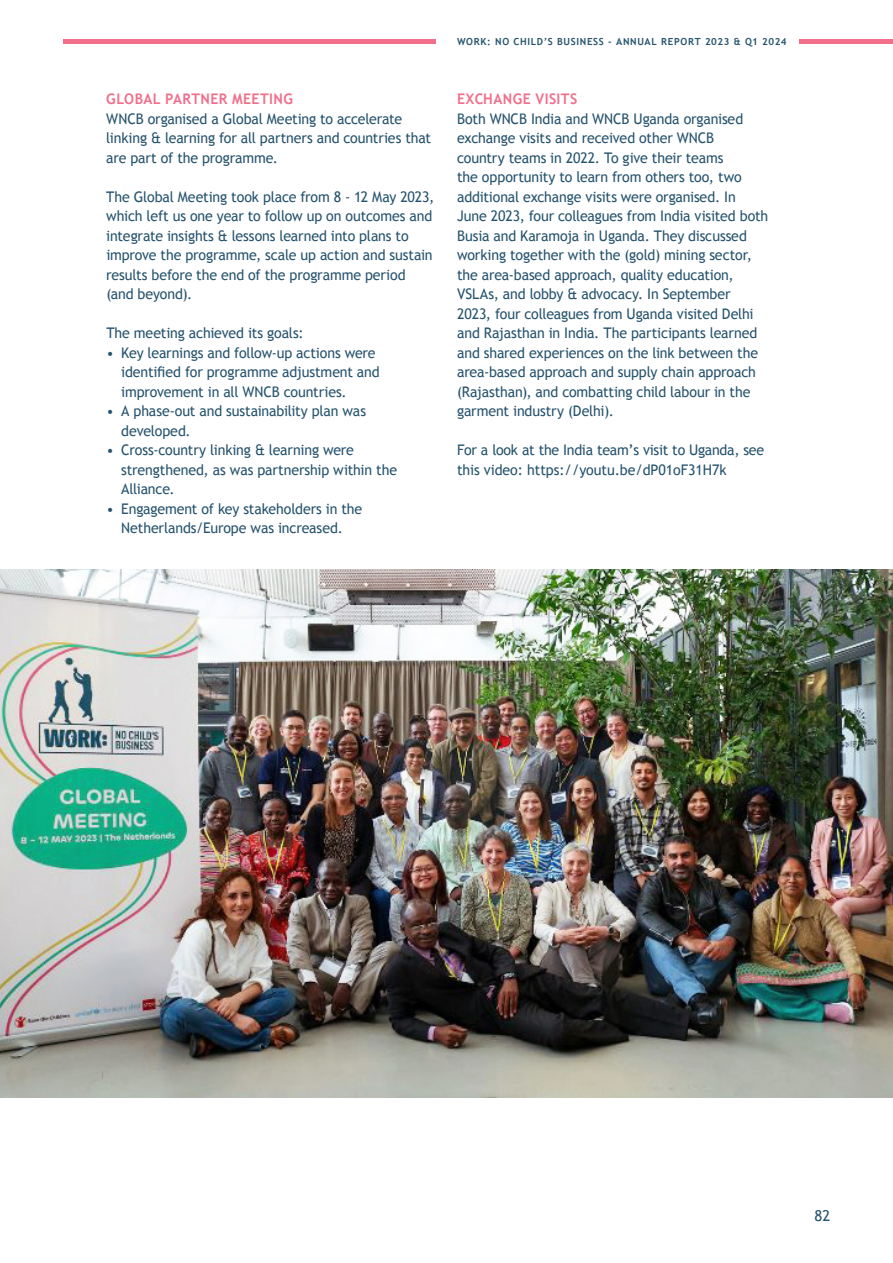
<style>
.page{position:relative;width:893px;height:1263px;background:#fff}
.page>*{position:absolute;margin:0;border:0;box-sizing:border-box;transform-origin:0 0}
.t1{font:15px "Trebuchet MS";color:#26536d}
.t2{font:14.7px/19.5px "Trebuchet MS";letter-spacing:-.01em;color:#26536d}
.t3{font:700 14.7px "Trebuchet MS";letter-spacing:.025em;color:#f16f8a}
.t4{font:700 9.75px "Trebuchet MS";letter-spacing:.07em;color:#26536d}
</style>
<div class="page">
<div style="left:64px;top:39px;width:372px;height:5px;background:#f16f8a"></div>
<div style="left:799px;top:39px;width:94px;height:5px;background:#f16f8a"></div>
<img style="left:0;top:570px;width:893px;height:527px">
<p class="t3" style="left:106px;top:90px;width:188px">GLOBAL PARTNER MEETING</p>
<p class="t2" style="left:106px;top:109px;width:326px">WNCB organised a Global Meeting to accelerate linking &amp; learning for all partners and countries that are part of the programme.</p>
<p class="t2" style="left:106px;top:187px;width:330px">The Global Meeting took place from 8 - 12 May 2023, which left us one year to follow up on outcomes and integrate insights &amp; lessons learned into plans to improve the programme, scale up action and sustain results before the end of the programme period (and beyond).</p>
<p class="t2" style="left:106px;top:324px;width:199px">The meeting achieved its goals:</p>
<p class="t2" style="left:121px;top:343px;width:260px;text-indent:-15px">• Key learnings and follow-up actions were identified for programme adjustment and improvement in all WNCB countries.</p>
<p class="t2" style="left:121px;top:401px;width:246px;text-indent:-15px">• A phase-out and sustainability plan was developed.</p>
<p class="t2" style="left:121px;top:440px;width:277px;text-indent:-15px">• Cross-country linking &amp; learning were strengthened, as was partnership within the<br>Alliance.</p>
<p class="t2" style="left:106px;top:499px;width:257px;text-align:center">• Engagement of key stakeholders in the<br>Netherlands/Europe was increased.</p>
<p class="t4" style="left:457px;top:36px;width:331px">WORK: NO CHILD’S BUSINESS - ANNUAL REPORT 2023 &amp; Q1 2024</p>
<p class="t3" style="left:457px;top:90px;width:122px">EXCHANGE VISITS</p>
<p class="t2" style="left:457px;top:109px;width:313px">Both WNCB India and WNCB Uganda organised exchange visits and received other WNCB<br>country teams in 2022. To give their teams<br>the opportunity to learn from others too, two additional exchange visits were organised. In June 2023, four colleagues from India visited both Busia and Karamoja in Uganda. They discussed working together with the (gold) mining sector, the area-based approach, quality education, VSLAs, and lobby &amp; advocacy. In September<br>2023, four colleagues from Uganda visited Delhi and Rajasthan in India. The participants learned and shared experiences on the link between the area-based approach and supply chain approach (Rajasthan), and combatting child labour in the garment industry (Delhi).</p>
<p class="t2" style="left:457px;top:440px;width:309px">For a look at the India team’s visit to Uganda, see this video: https://youtu.be/dP01oF31H7k</p>
<p class="t1" style="left:814px;top:1207px;width:17px">82</p>
</div>
